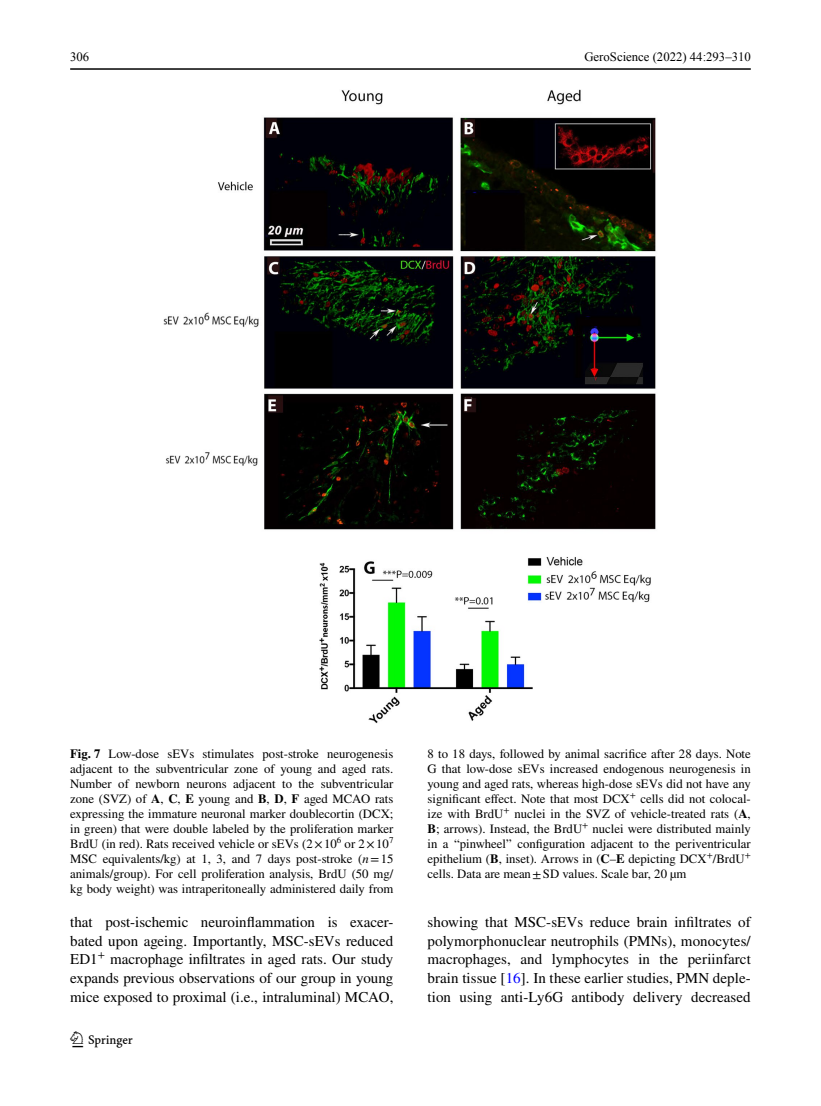
<style>
.page{position:relative;width:821px;height:1106px;background:#fff}
.page>*{position:absolute;margin:0;border:0;box-sizing:border-box;transform-origin:0 0}
.t1{font:22.5px "Springnew Regular 2";color:#000}
.t2{font:15px/18.8px "STIX";color:#000;text-align:justify}
.t3{font:12.75px/15px "STIX";color:#000;text-align:justify}
.t4{font:12.75px "Times New Roman";color:#000}
.s1{font-weight:700}
.s2{font-style:italic}
.s3{color:#00f}
</style>
<div class="page">
<hr style="left:70px;top:68px;width:680px;height:2px;background:#000">
<img style="left:164px;top:89px;width:492px;height:634px">
<p class="t4" style="left:70px;top:53px;width:21px">306</p>
<p class="t4" style="left:584px;top:53px;width:168px">GeroScience (2022) 44:293–310</p>
<p class="t3" style="left:70px;top:747px;width:325px"><span class="s1">Fig. 7</span> Low-dose sEVs stimulates post-stroke neurogenesis adjacent to the subventricular zone of young and aged rats.<br>Number of newborn neurons adjacent to the subventricular zone (SVZ) of <span class="s1">A</span>, <span class="s1">C</span>, <span class="s1">E</span> young and <span class="s1">B</span>, <span class="s1">D</span>, <span class="s1">F</span> aged MCAO rats expressing the immature neuronal marker doublecortin (DCX; in green) that were double labeled by the proliferation marker BrdU (in red). Rats received vehicle or sEVs (2× -10<sup>6</sup> or 2× -10<sup>7<br></sup>MSC equivalents/kg) at 1, 3, and 7 days post-stroke (<span class="s2">n</span>=15 animals/group). For cell proliferation analysis, BrdU (50 mg/ kg body weight) was intraperitoneally administered daily from</p>
<p class="t3" style="left:427px;top:747px;width:325px">8 to 18 days, followed by animal sacrifice after 28 days. Note G that low-dose sEVs increased endogenous neurogenesis in young and aged rats, whereas high-dose sEVs did not have any significant effect. Note that most DCX<sup>+</sup> cells did not colocal&shy;ize with BrdU<sup>+</sup> nuclei in the SVZ of vehicle-treated rats (<span class="s1">A</span>, <span class="s1">B</span>; arrows). Instead, the BrdU<sup>+</sup> nuclei were distributed mainly in a “pinwheel” configuration adjacent to the periventricular epithelium (<span class="s1">B</span>, inset). Arrows in (<span class="s1">C</span>–<span class="s1">E</span> depicting DCX<sup>+</sup>/BrdU<sup>+ </sup>cells. Data are mean±SD values. Scale bar, 20 µm</p>
<p class="t2" style="left:70px;top:913px;width:325px">that post-ischemic neuroinflammation is exacer&shy;bated upon ageing. Importantly, MSC-sEVs reduced ED1<sup>+</sup> macrophage infiltrates in aged rats. Our study expands previous observations of our group in young mice exposed to proximal (i.e., intraluminal) MCAO,</p>
<p class="t2" style="left:427px;top:913px;width:325px">showing that MSC-sEVs reduce brain infiltrates of polymorphonuclear neutrophils (PMNs), monocytes/ macrophages, and lymphocytes in the periinfarct brain tissue [<span class="s3">16</span>]. In these earlier studies, PMN deple&shy;tion using anti-Ly6G antibody delivery decreased</p>
<h1 class="t1" style="left:72px;top:1031px;width:62px">1 3</h1>
</div>
